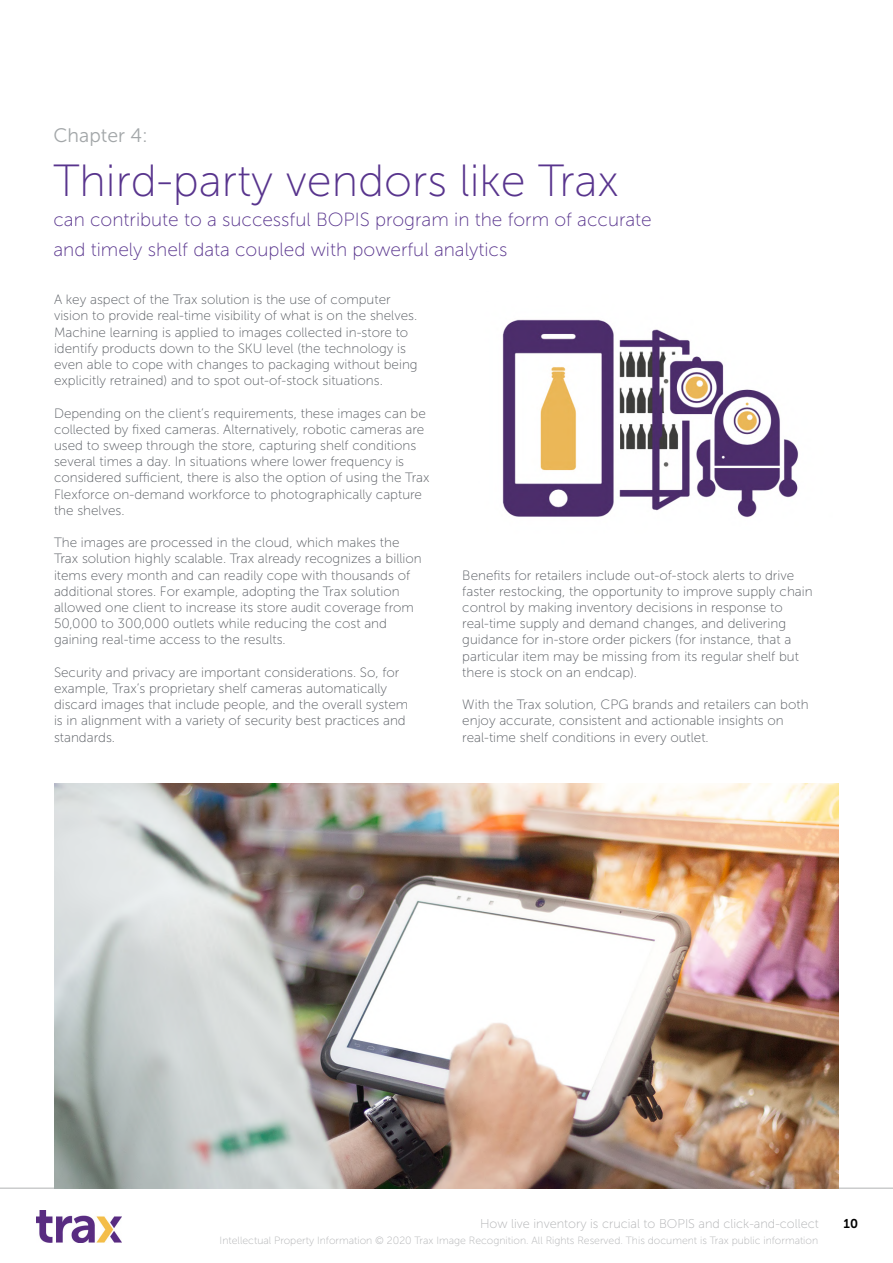
<style>
.page{position:relative;width:893px;height:1263px;background:#fff}
.page>*{position:absolute;margin:0;border:0;box-sizing:border-box;transform-origin:0 0}
.Chapter{font:45px "Museo Sans 100";color:#58348d}
.Chapter_sub{font:19.5px "Museo Sans 300";color:#a3a7a9}
.Chapter-2{font:19.05px "Museo Sans 100";color:#58348d}
.Body{font:13.5px/16.2px "Museo Sans 100";color:#575b61}
.Body__Numeric{font:12.75px "Museo Sans 100";color:#b1b2b4}
.Body__Numeric-2{font:12.75px "Museo Sans 700";color:#000}
.Body__Numeric-3{font:10.5px "Museo Sans 100";color:#b1b2b4}
</style>
<div class="page">
<hr style="left:0;top:1188px;width:893px;height:1px;background:#b1b2b4">
<img style="left:36px;top:1211px;width:85px;height:31px">
<img style="left:502px;top:319px;width:297px;height:198px">
<img style="left:54px;top:783px;width:784px;height:405px">
<p class="Chapter_sub" style="left:53px;top:124px;width:96px">Chapter 4:</p>
<p class="Chapter" style="left:53px;top:156px;width:567px">Third-party vendors like Trax</p>
<p class="Chapter-2" style="left:53px;top:209px;width:600px">can contribute to a successful BOPIS program in the form of accurate</p>
<p class="Chapter-2" style="left:53px;top:239px;width:455px">and timely shelf data coupled with powerful analytics</p>
<p class="Body" style="left:54px;top:292px;width:365px">A key aspect of the Trax solution is the use of computer vision to provide real-time visibility of what is on the shelves.<br>Machine learning is applied to images collected in-store to identify products down to the SKU level (the technology is even able to cope with changes to packaging without being explicitly retrained) and to spot out-of-stock situations.</p>
<p class="Body" style="left:54px;top:405px;width:377px">Depending on the client’s requirements, these images can be collected by fixed cameras. Alternatively, robotic cameras are used to sweep through the store, capturing shelf conditions several times a day. In situations where lower frequency is considered sufficient, there is also the option of using the Trax Flexforce on-demand workforce to photographically capture the shelves.</p>
<p class="Body" style="left:54px;top:535px;width:369px">The images are processed in the cloud, which makes the Trax solution highly scalable. Trax already recognizes a billion items every month and can readily cope with thousands of additional stores. For example, adopting the Trax solution allowed one client to increase its store audit coverage from 50,000 to 300,000 outlets while reducing the cost and gaining real-time access to the results.</p>
<p class="Body" style="left:54px;top:664px;width:356px">Security and privacy are important considerations. So, for example, Trax’s proprietary shelf cameras automatically discard images that include people, and the overall system is in alignment with a variety of security best practices and standards.</p>
<p class="Body" style="left:462px;top:567px;width:333px">Benefits for retailers include out-of-stock alerts to drive</p>
<p class="Body" style="left:462px;top:583px;width:352px">faster restocking, the opportunity to improve supply chain</p>
<p class="Body" style="left:462px;top:599px;width:322px">control by making inventory decisions in response to</p>
<p class="Body" style="left:462px;top:616px;width:338px">real-time supply and demand changes, and delivering guidance for in-store order pickers (for instance, that a particular item may be missing from its regular shelf but there is stock on an endcap).</p>
<p class="Body" style="left:462px;top:697px;width:348px">With the Trax solution, CPG brands and retailers can both enjoy accurate, consistent and actionable insights on</p>
<p class="Body" style="left:462px;top:729px;width:248px">real-time shelf conditions in every outlet.</p>
<p class="Body__Numeric" style="left:480px;top:1216px;width:340px">How live inventory is crucial to BOPIS and click-and-collect</p>
<p class="Body__Numeric-2" style="left:843px;top:1216px;width:16px">10</p>
<p class="Body__Numeric-3" style="left:220px;top:1235px;width:600px">Intellectual Property Information © 2020 Trax Image Recognition. All Rights Reserved. This document is Trax public information</p>
</div>
